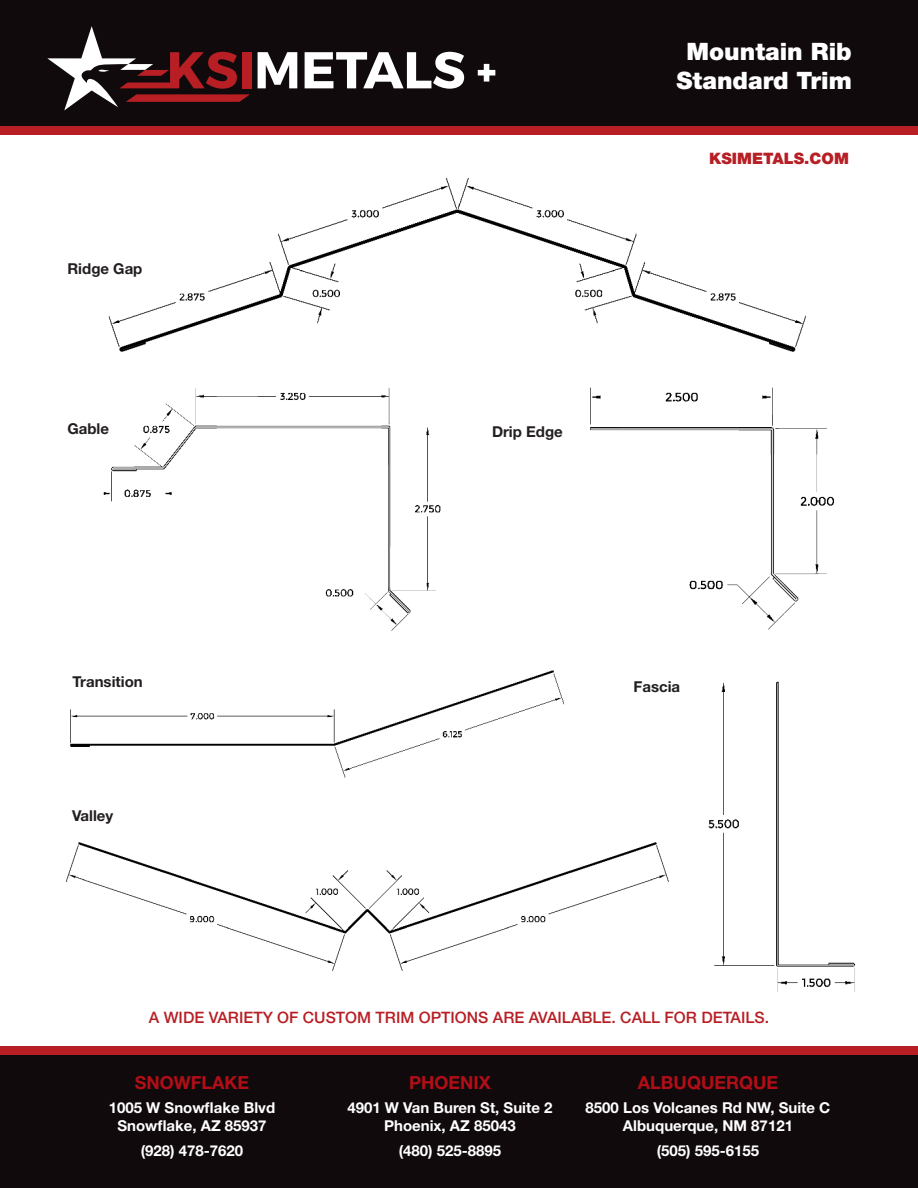
<style>
.page{position:relative;width:918px;height:1188px;background:#fff}
.page>*{position:absolute;margin:0;border:0;box-sizing:border-box;transform-origin:0 0}
.t1{font:900 24px/28.8px "Helvetica Neue LT Std";color:#fff;text-align:center}
.t2{font:700 18px "Helvetica Neue LT Std";color:#b30e17}
.t3{font:500 15.75px "Helvetica Neue LT Std";color:#b71f24}
.t4{font:900 15.75px "Helvetica Neue LT Std";color:#b71f24}
.t5{font:700 15px/18px "Helvetica Neue LT Std";color:#fff;text-align:center}
.t6{font:700 15px "Helvetica Neue LT Std";color:#231f20}
</style>
<div class="page">
<img style="left:70px;top:670px;width:494px;height:108px">
<img style="left:108px;top:177px;width:698px;height:175px">
<div style="left:0;top:0;width:918px;height:129px;background:#110a0c"></div>
<svg style="left:258px;top:52px;width:39px;height:36px"></svg>
<svg style="left:305px;top:52px;width:159px;height:37px"></svg>
<svg style="left:478px;top:64px;width:17px;height:18px"></svg>
<div style="left:242px;top:52px;width:9px;height:36px;background:#b71f24"></div>
<svg style="left:47px;top:26px;width:203px;height:84px"></svg>
<img style="left:66px;top:842px;width:603px;height:129px">
<img style="left:103px;top:388px;width:338px;height:243px">
<img style="left:708px;top:681px;width:148px;height:311px">
<img style="left:590px;top:387px;width:244px;height:243px">
<div style="left:0;top:126px;width:918px;height:9px;background:#b71f24"></div>
<div style="left:0;top:1051px;width:918px;height:137px;background:#110a0c"></div>
<div style="left:0;top:1047px;width:918px;height:8px;background:#b71f24"></div>
<h1 class="t1" style="left:677px;top:37px;width:177px">Mountain Rib<br>Standard Trim</h1>
<p class="t6" style="left:68px;top:259px;width:76px">Ridge Gap</p>
<p class="t6" style="left:68px;top:419px;width:43px">Gable</p>
<p class="t6" style="left:492px;top:422px;width:72px">Drip Edge</p>
<p class="t4" style="left:709px;top:149px;width:141px">KSIMETALS.COM</p>
<p class="t6" style="left:73px;top:672px;width:72px">Transition</p>
<p class="t6" style="left:72px;top:806px;width:43px">Valley</p>
<p class="t6" style="left:634px;top:678px;width:48px">Fascia</p>
<p class="t3" style="left:149px;top:1008px;width:622px">A WIDE VARIETY OF CUSTOM TRIM OPTIONS ARE AVAILABLE. CALL FOR DETAILS.</p>
<p class="t2" style="left:135px;top:1071px;width:116px">SNOWFLAKE</p>
<p class="t5" style="left:109px;top:1099px;width:168px">1005 W Snowflake Blvd<br>Snowflake, AZ 85937</p>
<p class="t5" style="left:141px;top:1141px;width:104px">(928) 478-7620</p>
<p class="t2" style="left:409px;top:1071px;width:83px">PHOENIX</p>
<p class="t5" style="left:347px;top:1099px;width:207px">4901 W Van Buren St, Suite 2<br>Phoenix, AZ 85043</p>
<p class="t5" style="left:399px;top:1141px;width:104px">(480) 525-8895</p>
<p class="t2" style="left:638px;top:1071px;width:142px">ALBUQUERQUE</p>
<p class="t5" style="left:586px;top:1099px;width:246px">8500 Los Volcanes Rd NW, Suite C<br>Albuquerque, NM 87121</p>
<p class="t5" style="left:657px;top:1141px;width:104px">(505) 595-6155</p>
</div>
